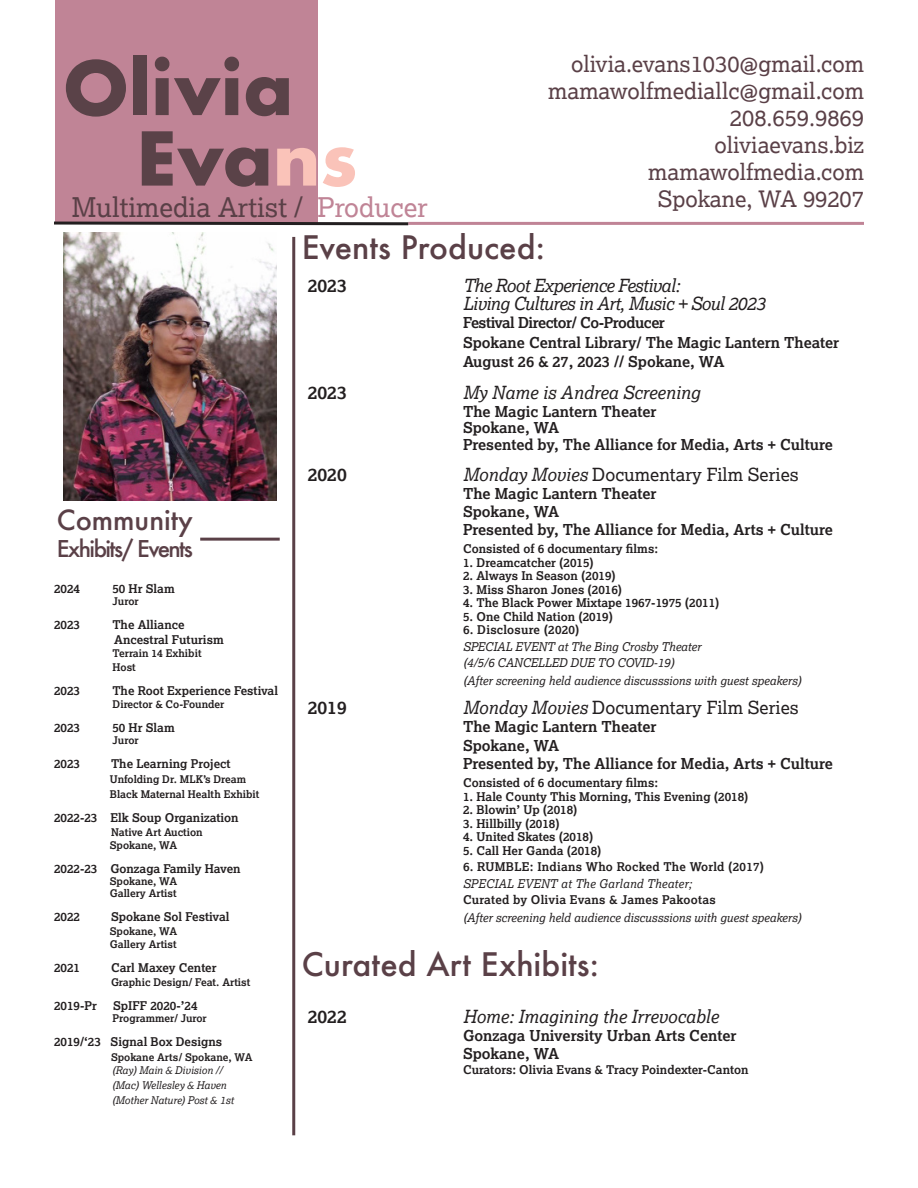
<style>
.page{position:relative;width:918px;height:1188px;background:#fff}
.page>*{position:absolute;margin:0;border:0;box-sizing:border-box;transform-origin:0 0}
.t1{font:700 72px "Futura";color:#5a4248}
.t2{font:500 31.5px "Futura";color:#5a4047}
.t3{font:27px "Lexia";color:#5a4047}
.t4{font:500 27px "Futura";color:#5a4047}
.t5{font:27px "Lexia";color:#c08496}
.t6{font:22.5px "Lexia";color:#5a4047}
.t7{font:500 22.5px "Futura";letter-spacing:-.07em;color:#5a4047}
.t8{font:18px "Lexia";color:#231f20}
.t9{font:italic 18px "Lexia";letter-spacing:-.03em;color:#231f20}
.t10{font:italic 18px "Lexia";color:#231f20}
.t11{font:700 18px "Lexia";color:#231f20}
.t12{font:700 15px "Lexia";color:#231f20}
.t13{font:700 15px "Lexia";letter-spacing:-.03em;color:#231f20}
.t14{font:700 12px "Lexia";color:#231f20}
.t15{font:italic 12px "Lexia";color:#231f20}
.t16{font:700 12px "Lexia";letter-spacing:.02em;color:#231f20}
.t17{font:italic 12px "Lexia";letter-spacing:.02em;color:#231f20}
.t18{font:700 10.5px "Lexia";color:#231f20}
.t19{font:italic 10.5px "Lexia";color:#231f20}
.s1{color:#fac3b9}
.s2{font-style:italic}
</style>
<div class="page">
<div style="left:55px;top:0;width:263px;height:224px;background:#c08496"></div>
<hr style="left:408px;top:222px;width:456px;height:3px;background:#c08496">
<svg style="left:54px;top:221px;width:357px;height:5px"></svg>
<hr style="left:292px;top:237px;width:3px;height:898px;background:#5a4047">
<img style="left:63px;top:233px;width:214px;height:267px">
<hr style="left:200px;top:538px;width:80px;height:3px;background:#5a4047">
<p class="t1" style="left:63px;top:36px;width:232px">Olivia</p>
<p class="t1" style="left:136px;top:106px;width:223px">Eva<span class="s1">ns</span></p>
<p class="t6" style="left:571px;top:50px;width:294px">olivia.evans1030@gmail.com</p>
<p class="t6" style="left:548px;top:77px;width:317px">mamawolfmediallc@gmail.com</p>
<p class="t6" style="left:730px;top:104px;width:136px">208.659.9869</p>
<p class="t6" style="left:714px;top:131px;width:151px">oliviaevans.biz</p>
<p class="t6" style="left:648px;top:158px;width:217px">mamawolfmedia.com</p>
<p class="t3" style="left:72px;top:190px;width:233px">Multimedia Artist /</p>
<p class="t6" style="left:658px;top:185px;width:208px">Spokane, WA 99207</p>
<p class="t5" style="left:318px;top:190px;width:112px">Producer</p>
<p class="t4" style="left:57px;top:502px;width:138px">Community</p>
<p class="t7" style="left:57px;top:533px;width:138px">Exhibits/ Events</p>
<p class="t14" style="left:54px;top:581px;width:28px">2024</p>
<p class="t14" style="left:112px;top:581px;width:64px">50 Hr Slam</p>
<p class="t18" style="left:113px;top:595px;width:28px">Juror</p>
<p class="t14" style="left:54px;top:617px;width:28px">2023</p>
<p class="t14" style="left:112px;top:617px;width:74px">The Alliance</p>
<p class="t14" style="left:114px;top:632px;width:111px">Ancestral Futurism</p>
<p class="t18" style="left:113px;top:647px;width:90px">Terrain 14 Exhibit</p>
<p class="t18" style="left:113px;top:661px;width:25px">Host</p>
<p class="t14" style="left:54px;top:683px;width:28px">2023</p>
<p class="t14" style="left:112px;top:683px;width:167px">The Root Experience Festival</p>
<p class="t18" style="left:113px;top:698px;width:113px">Director &amp; Co-Founder</p>
<p class="t14" style="left:54px;top:721px;width:28px">2023</p>
<p class="t14" style="left:112px;top:721px;width:64px">50 Hr Slam</p>
<p class="t18" style="left:113px;top:734px;width:28px">Juror</p>
<p class="t14" style="left:54px;top:757px;width:28px">2023</p>
<p class="t14" style="left:111px;top:757px;width:121px">The Learning Project</p>
<p class="t18" style="left:110px;top:773px;width:138px">Unfolding Dr. MLK’s Dream</p>
<p class="t18" style="left:110px;top:788px;width:151px">Black Maternal Health Exhibit</p>
<p class="t14" style="left:54px;top:811px;width:186px">2022-23 Elk Soup Organization</p>
<p class="t18" style="left:111px;top:826px;width:93px">Native Art Auction</p>
<p class="t18" style="left:110px;top:839px;width:69px">Spokane, WA</p>
<p class="t14" style="left:54px;top:862px;width:188px">2022-23 Gonzaga Family Haven</p>
<p class="t18" style="left:110px;top:875px;width:69px">Spokane, WA</p>
<p class="t18" style="left:110px;top:887px;width:68px">Gallery Artist</p>
<p class="t14" style="left:54px;top:910px;width:28px">2022</p>
<p class="t14" style="left:111px;top:910px;width:120px">Spokane Sol Festival</p>
<p class="t18" style="left:110px;top:925px;width:69px">Spokane, WA</p>
<p class="t18" style="left:110px;top:938px;width:68px">Gallery Artist</p>
<p class="t14" style="left:54px;top:961px;width:28px">2021</p>
<p class="t14" style="left:111px;top:961px;width:107px">Carl Maxey Center</p>
<p class="t18" style="left:111px;top:976px;width:141px">Graphic Design/ Feat. Artist</p>
<p class="t14" style="left:54px;top:998px;width:44px">2019-Pr</p>
<p class="t14" style="left:113px;top:998px;width:86px">SpIFF 2020-’24</p>
<p class="t18" style="left:113px;top:1012px;width:96px">Programmer/ Juror</p>
<p class="t14" style="left:54px;top:1034px;width:170px">2019/‘23 Signal Box Designs</p>
<p class="t18" style="left:111px;top:1051px;width:143px">Spokane Arts/ Spokane, WA</p>
<p class="t19" style="left:112px;top:1064px;width:112px">(Ray) Main &amp; Division //</p>
<p class="t19" style="left:112px;top:1079px;width:116px">(Mac) Wellesley &amp; Haven</p>
<p class="t19" style="left:112px;top:1094px;width:123px">(Mother Nature) Post &amp; 1st</p>
<p class="t2" style="left:302px;top:225px;width:245px">Events Produced:</p>
<p class="t11" style="left:308px;top:274px;width:41px">2023</p>
<p class="t9" style="left:463px;top:274px;width:218px">The Root Experience Festival:</p>
<p class="t9" style="left:463px;top:292px;width:304px">Living Cultures in Art, Music + Soul 2023</p>
<p class="t13" style="left:463px;top:313px;width:204px">Festival Director/ Co-Producer</p>
<p class="t12" style="left:463px;top:333px;width:378px">Spokane Central Library/ The Magic Lantern Theater</p>
<p class="t12" style="left:463px;top:352px;width:263px">August 26 &amp; 27, 2023 // Spokane, WA</p>
<p class="t11" style="left:308px;top:381px;width:41px">2023</p>
<p class="t10" style="left:463px;top:381px;width:239px">My Name is Andrea Screening</p>
<p class="t12" style="left:463px;top:402px;width:195px">The Magic Lantern Theater</p>
<p class="t12" style="left:463px;top:418px;width:98px">Spokane, WA</p>
<p class="t12" style="left:463px;top:435px;width:371px">Presented by, The Alliance for Media, Arts + Culture</p>
<p class="t11" style="left:308px;top:463px;width:41px">2020</p>
<p class="t8" style="left:463px;top:463px;width:337px"><span class="s2">Monday Movies</span> Documentary Film Series</p>
<p class="t12" style="left:463px;top:484px;width:195px">The Magic Lantern Theater</p>
<p class="t12" style="left:463px;top:502px;width:98px">Spokane, WA</p>
<p class="t12" style="left:463px;top:520px;width:371px">Presented by, The Alliance for Media, Arts + Culture</p>
<p class="t14" style="left:463px;top:541px;width:197px">Consisted of 6 documentary films:</p>
<p class="t14" style="left:463px;top:555px;width:132px">1. Dreamcatcher (2015)</p>
<p class="t14" style="left:463px;top:568px;width:154px">2. Always In Season (2019)</p>
<p class="t14" style="left:463px;top:582px;width:161px">3. Miss Sharon Jones (2016)</p>
<p class="t14" style="left:463px;top:595px;width:258px">4. The Black Power Mixtape 1967-1975 (2011)</p>
<p class="t14" style="left:463px;top:609px;width:152px">5. One Child Nation (2019)</p>
<p class="t16" style="left:463px;top:622px;width:118px">6. Disclosure (2020)</p>
<p class="t15" style="left:463px;top:639px;width:240px">SPECIAL EVENT at The Bing Crosby Theater</p>
<p class="t15" style="left:463px;top:655px;width:213px">(4/5/6 CANCELLED DUE TO COVID-19)</p>
<p class="t15" style="left:463px;top:673px;width:340px">(After screening held audience discusssions with guest speakers)</p>
<p class="t11" style="left:308px;top:696px;width:41px">2019</p>
<p class="t8" style="left:463px;top:696px;width:337px"><span class="s2">Monday Movies</span> Documentary Film Series</p>
<p class="t12" style="left:463px;top:717px;width:195px">The Magic Lantern Theater</p>
<p class="t12" style="left:463px;top:736px;width:98px">Spokane, WA</p>
<p class="t12" style="left:463px;top:754px;width:371px">Presented by, The Alliance for Media, Arts + Culture</p>
<p class="t14" style="left:463px;top:775px;width:197px">Consisted of 6 documentary films:</p>
<p class="t14" style="left:463px;top:789px;width:287px">1. Hale County This Morning, This Evening (2018)</p>
<p class="t14" style="left:463px;top:802px;width:116px">2. Blowin’ Up (2018)</p>
<p class="t14" style="left:463px;top:816px;width:98px">3. Hillbilly (2018)</p>
<p class="t14" style="left:463px;top:829px;width:132px">4. United Skates (2018)</p>
<p class="t14" style="left:463px;top:843px;width:140px">5. Call Her Ganda (2018)</p>
<p class="t16" style="left:463px;top:859px;width:303px">6. RUMBLE: Indians Who Rocked The World (2017)</p>
<p class="t17" style="left:463px;top:876px;width:230px">SPECIAL EVENT at The Garland Theater;</p>
<p class="t16" style="left:463px;top:892px;width:254px">Curated by Olivia Evans &amp; James Pakootas</p>
<p class="t15" style="left:463px;top:910px;width:340px">(After screening held audience discusssions with guest speakers)</p>
<p class="t2" style="left:302px;top:943px;width:299px">Curated Art Exhibits:</p>
<p class="t11" style="left:308px;top:1005px;width:41px">2022</p>
<p class="t10" style="left:463px;top:1005px;width:257px">Home: Imagining the Irrevocable</p>
<p class="t12" style="left:463px;top:1026px;width:275px">Gonzaga University Urban Arts Center</p>
<p class="t12" style="left:463px;top:1044px;width:98px">Spokane, WA</p>
<p class="t14" style="left:463px;top:1062px;width:287px">Curators: Olivia Evans &amp; Tracy Poindexter-Canton</p>
</div>
